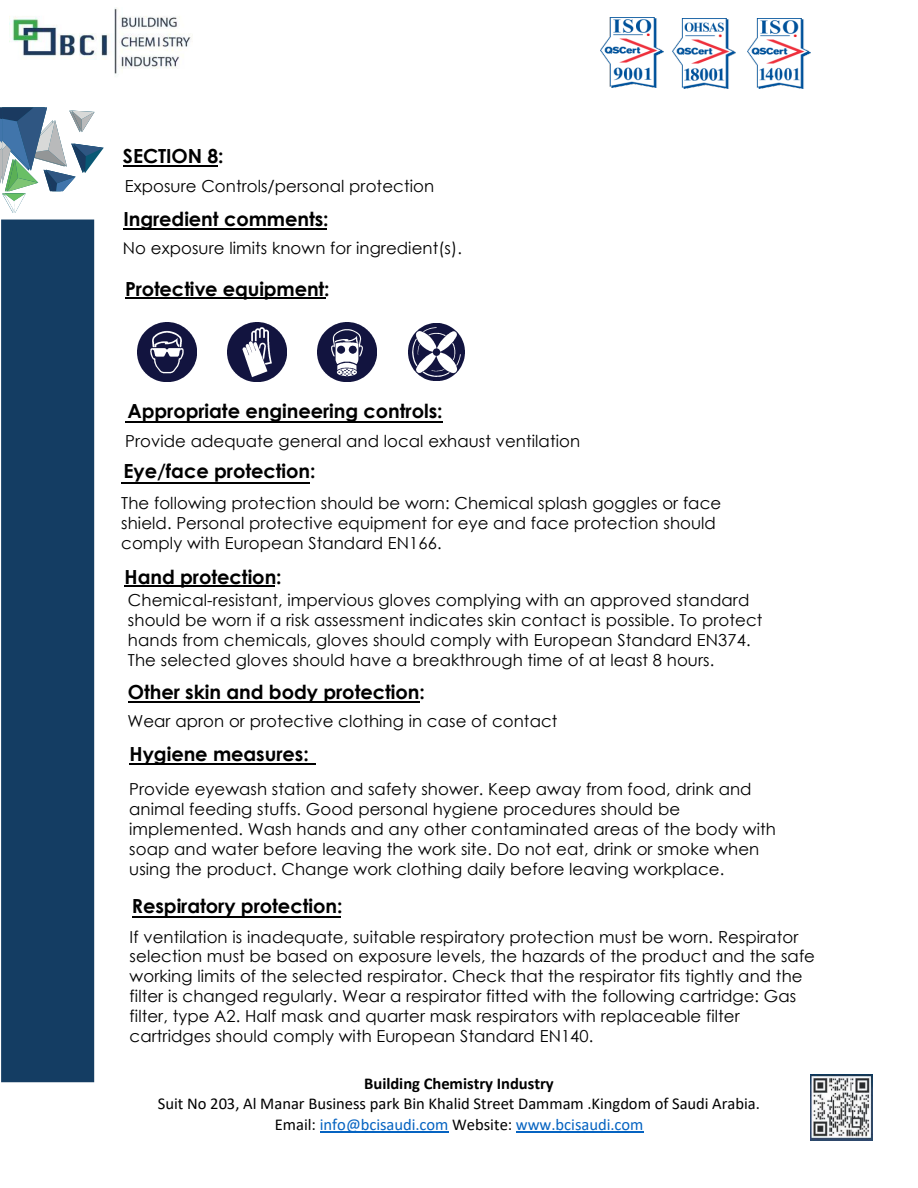
<style>
.page{position:relative;width:918px;height:1188px;background:#fff}
.page>*{position:absolute;margin:0;border:0;box-sizing:border-box;transform-origin:0 0}
.t1{font:700 19.5px "Century Gothic";letter-spacing:-.005em;color:#000}
.t2{font:16.5px/19.8px "Century Gothic";letter-spacing:.005em;color:#000}
.t3{font:16.5px/20.2px "Calibri";color:#000;text-align:center}
.t4{font:700 16.5px "Calibri";color:#000}
.s1{color:#0563c1}
</style>
<div class="page">
<hr style="left:123px;top:165px;width:94px;height:1px;background:#000">
<hr style="left:123px;top:228px;width:204px;height:2px;background:#000">
<hr style="left:125px;top:298px;width:201px;height:1px;background:#000">
<hr style="left:126px;top:421px;width:317px;height:2px;background:#000">
<hr style="left:125px;top:586px;width:150px;height:1px;background:#000">
<hr style="left:128px;top:701px;width:291px;height:2px;background:#000">
<hr style="left:130px;top:763px;width:186px;height:1px;background:#000">
<hr style="left:132px;top:916px;width:209px;height:2px;background:#000">
<hr style="left:122px;top:482px;width:188px;height:2px;background:#000">
<hr style="left:320px;top:1131px;width:129px;height:1px;background:#0563c1">
<hr style="left:516px;top:1131px;width:127px;height:1px;background:#0563c1">
<img style="left:601px;top:18px;width:63px;height:70px">
<img style="left:747px;top:19px;width:63px;height:70px">
<img style="left:810px;top:1075px;width:63px;height:65px">
<img style="left:12px;top:8px;width:179px;height:66px">
<div style="left:1px;top:220px;width:93px;height:862px;background:#143d63"></div>
<svg style="left:0;top:107px;width:104px;height:106px"></svg>
<img style="left:673px;top:19px;width:63px;height:70px">
<img style="left:137px;top:322px;width:59px;height:60px">
<img style="left:227px;top:322px;width:59px;height:60px">
<img style="left:317px;top:322px;width:59px;height:60px">
<img style="left:409px;top:324px;width:55px;height:57px">
<p class="t1" style="left:123px;top:141px;width:102px">SECTION 8:</p>
<p class="t2" style="left:125px;top:176px;width:311px">Exposure Controls/personal protection</p>
<p class="t1" style="left:123px;top:204px;width:207px">Ingredient comments:</p>
<p class="t2" style="left:123px;top:238px;width:340px">No exposure limits known for ingredient(s).</p>
<p class="t1" style="left:125px;top:274px;width:206px">Protective equipment:</p>
<p class="t1" style="left:127px;top:396px;width:317px">Appropriate engineering controls:</p>
<p class="t2" style="left:125px;top:431px;width:456px">Provide adequate general and local exhaust ventilation</p>
<p class="t1" style="left:123px;top:457px;width:194px">Eye/face protection:</p>
<p class="t2" style="left:121px;top:493px;width:602px">The following protection should be worn: Chemical splash goggles or face shield. Personal protective equipment for eye and face protection should comply with European Standard EN166.</p>
<p class="t1" style="left:125px;top:562px;width:159px">Hand protection:</p>
<p class="t2" style="left:128px;top:590px;width:636px">Chemical-resistant, impervious gloves complying with an approved standard should be worn if a risk assessment indicates skin contact is possible. To protect hands from chemicals, gloves should comply with European Standard EN374.<br>The selected gloves should have a breakthrough time of at least 8 hours.</p>
<p class="t1" style="left:128px;top:677px;width:299px">Other skin and body protection:</p>
<p class="t2" style="left:127px;top:711px;width:432px">Wear apron or protective clothing in case of contact</p>
<p class="t1" style="left:130px;top:739px;width:181px">Hygiene measures:</p>
<p class="t2" style="left:129px;top:779px;width:648px">Provide eyewash station and safety shower. Keep away from food, drink and animal feeding stuffs. Good personal hygiene procedures should be implemented. Wash hands and any other contaminated areas of the body with soap and water before leaving the work site. Do not eat, drink or smoke when using the product. Change work clothing daily before leaving workplace.</p>
<p class="t1" style="left:132px;top:891px;width:212px">Respiratory protection:</p>
<p class="t2" style="left:130px;top:926px;width:687px">If ventilation is inadequate, suitable respiratory protection must be worn. Respirator selection must be based on exposure levels, the hazards of the product and the safe working limits of the selected respirator. Check that the respirator fits tightly and the filter is changed regularly. Wear a respirator fitted with the following cartridge: Gas filter, type A2. Half mask and quarter mask respirators with replaceable filter cartridges should comply with European Standard EN140.</p>
<p class="t4" style="left:364px;top:1072px;width:191px">Building Chemistry Industry</p>
<p class="t3" style="left:158px;top:1093px;width:604px">Suit No 203, Al Manar Business park Bin Khalid Street Dammam .Kingdom of Saudi Arabia.<br>Email: <span class="s1">info@bcisaudi.com</span> Website: <span class="s1">www.bcisaudi.com</span></p>
</div>
